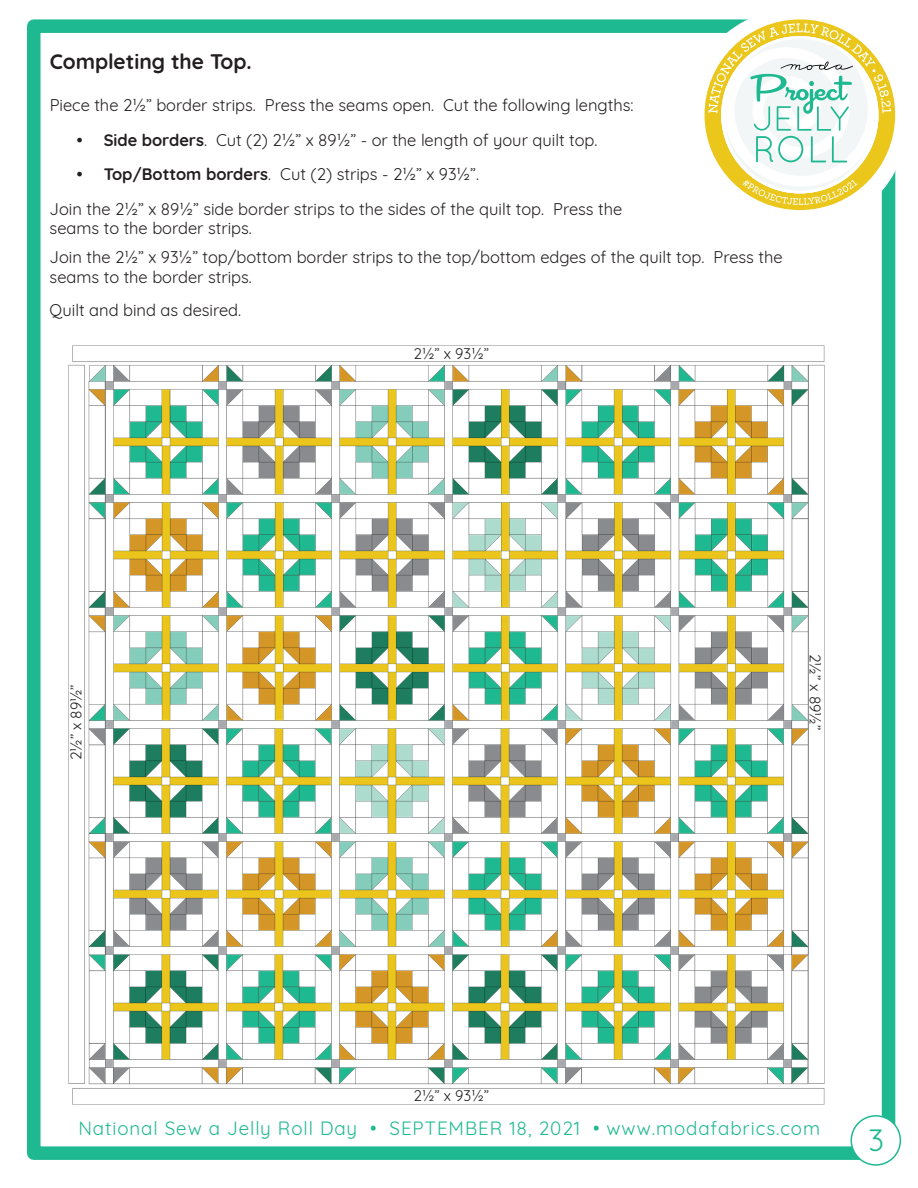
<style>
.page{position:relative;width:918px;height:1188px;background:#fff}
.page>*{position:absolute;margin:0;border:0;box-sizing:border-box;transform-origin:0 0}
.t1{font:30px "Quicksand";color:#1fb991}
.t2{font:700 21px "Quicksand";color:#231f20}
.t3{font:18.75px "Quicksand";letter-spacing:.05em;color:#1fb991}
.t4{font:16.5px/34.5px "Quicksand";color:#231f20}
.t5{font:15px "Quicksand";color:#231f20}
.s1{font-family:"Century Gothic"}
.s2{font-weight:700}
</style>
<div class="page">
<div style="left:27px;top:19px;width:868px;height:1141px;border:14px solid #1fb991"></div>
<svg style="left:686px;top:19px;width:210px;height:211px"></svg>
<svg style="left:708px;top:23px;width:183px;height:182px"></svg>
<div style="left:851px;top:1116px;width:49px;height:49px;background:#fff;border-radius:50%"></div>
<div style="left:851px;top:1115px;width:50px;height:51px;border:2px solid #1fb991;border-radius:50%"></div>
<img style="left:68px;top:346px;width:756px;height:759px">
<p class="t2" style="left:50px;top:44px;width:204px">Completing the Top.</p>
<p class="t4" style="left:50px;top:86px;width:585px">Piece the 2<span class="s1">½</span>” border strips. Press the seams open. Cut the following lengths:</p>
<p class="t4" style="left:77px;top:121px;width:522px"><span class="s2">• Side borders</span>. Cut (2) 2<span class="s1">½</span>” x 89<span class="s1">½</span>” - or the length of your quilt top.</p>
<p class="t4" style="left:50px;top:155px;width:574px;text-indent:27px"><span class="s2">• Top/Bottom borders</span>. Cut (2) strips - 2<span class="s1">½</span>” x 93<span class="s1">½</span>”.<br>Join the 2<span class="s1">½</span>” x 89<span class="s1">½</span>” side border strips to the sides of the quilt top. Press the</p>
<p class="t4" style="left:50px;top:213px;width:735px;line-height:28.3px">seams to the border strips.<br>Join the 2<span class="s1">½</span>” x 93<span class="s1">½</span>” top/bottom border strips to the top/bottom edges of the quilt top. Press the</p>
<p class="t4" style="left:50px;top:258px;width:204px;line-height:33.3px">seams to the border strips.<br>Quilt and bind as desired.</p>
<p class="t5" style="left:414px;top:342px;width:77px">2<span class="s1">½</span>” x 93<span class="s1">½</span>”</p>
<p class="t5" style="left:65px;top:760px;width:78px;rotate:-90deg">2<span class="s1">½</span>” x 89<span class="s1">½</span>”</p>
<p class="t5" style="left:827px;top:654px;width:78px;rotate:90deg">2<span class="s1">½</span>” x 89<span class="s1">½</span>”</p>
<p class="t5" style="left:414px;top:1084px;width:77px">2<span class="s1">½</span>” x 93<span class="s1">½</span>”</p>
<p class="t3" style="left:78px;top:1114px;width:743px">National Sew a Jelly Roll Day • SEPTEMBER 18, 2021 • www.modafabrics.com</p>
<h1 class="t1" style="left:868px;top:1117px;width:17px">3</h1>
</div>
